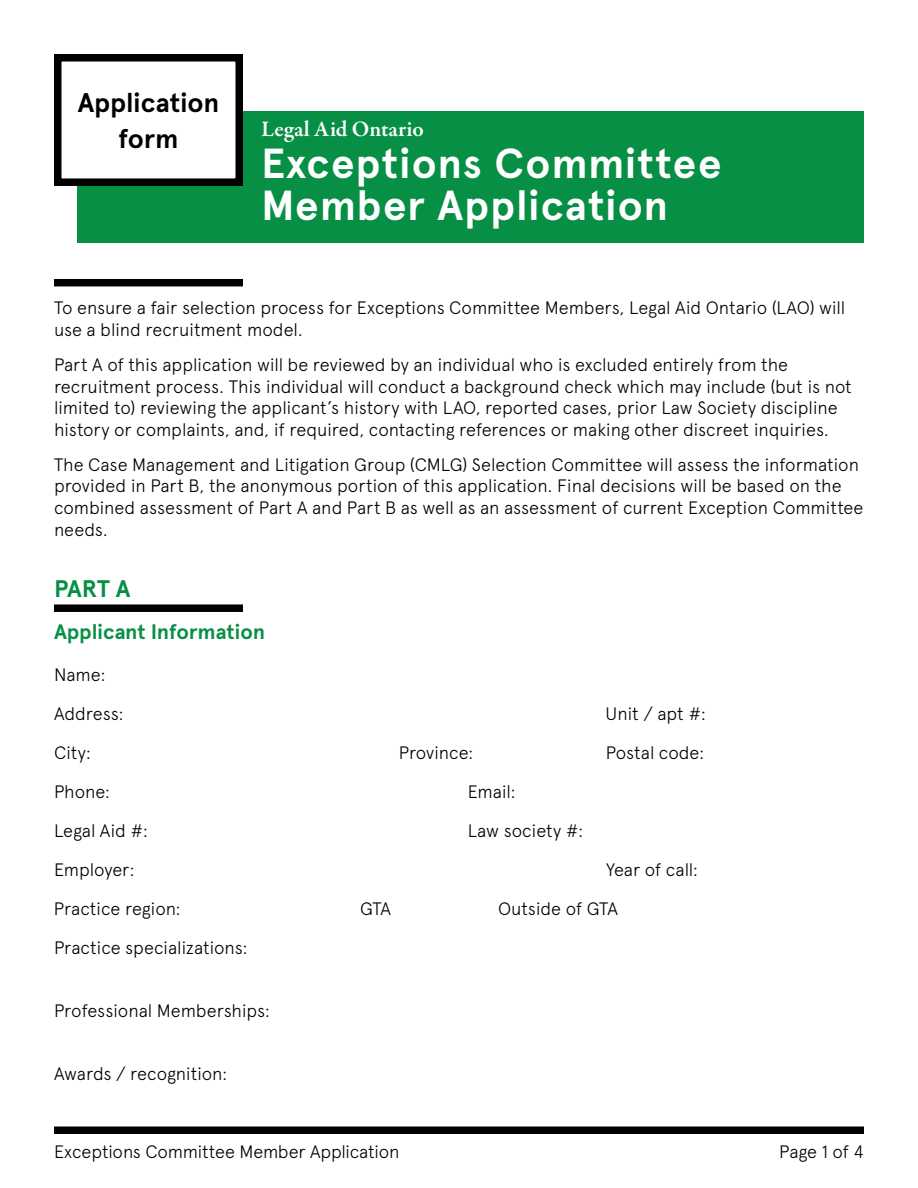
<style>
.page{position:relative;width:918px;height:1188px;background:#fff}
.page>*{position:absolute;margin:0;border:0;box-sizing:border-box;transform-origin:0 0}
.t1{font:700 42px/42px "Apercu";letter-spacing:.025em;color:#fff}
.Label{font:700 27px/36px "Apercu";color:#000;text-align:center}
.Headers{font:700 24px "Apercu";color:#078f45}
.t2{font:600 22.5px "Garamond Premr Pro";letter-spacing:.005em;color:#fff}
.Headers-2{font:700 21px "Apercu";letter-spacing:-.005em;color:#078f45}
.t3{font:300 18px/21.6px "Apercu";letter-spacing:-.005em;color:#000}
</style>
<div class="page">
<div style="left:54px;top:1126px;width:810px;height:8px;background:#000"></div>
<div style="left:77px;top:111px;width:787px;height:132px;background:#078f45"></div>
<div style="left:58px;top:58px;width:181px;height:124px;background:#fff"></div>
<div style="left:54px;top:54px;width:189px;height:132px;border:8px solid #000"></div>
<div style="left:54px;top:604px;width:189px;height:8px;background:#000"></div>
<div style="left:54px;top:279px;width:189px;height:7px;background:#000"></div>
<p class="Label" style="left:78px;top:84px;width:143px">Application form</p>
<p class="t2" style="left:261px;top:116px;width:164px">Legal Aid Ontario</p>
<p class="t1" style="left:261px;top:143px;width:462px">Exceptions Committee<br>Member Application</p>
<p class="t3" style="left:54px;top:297px;width:793px">To ensure a fair selection process for Exceptions Committee Members, Legal Aid Ontario (LAO) will use a blind recruitment model.</p>
<p class="t3" style="left:54px;top:354px;width:799px">Part A of this application will be reviewed by an individual who is excluded entirely from the recruitment process. This individual will conduct a background check which may include (but is not limited to) reviewing the applicant’s history with LAO, reported cases, prior Law Society discipline history or complaints, and, if required, contacting references or making other discreet inquiries.</p>
<p class="t3" style="left:54px;top:454px;width:811px">The Case Management and Litigation Group (CMLG) Selection Committee will assess the information provided in Part B, the anonymous portion of this application. Final decisions will be based on the combined assessment of Part A and Part B as well as an assessment of current Exception Committee needs.</p>
<p class="Headers" style="left:54px;top:575px;width:78px">PART A</p>
<p class="Headers-2" style="left:54px;top:619px;width:213px">Applicant Information</p>
<p class="t3" style="left:54px;top:664px;width:53px">Name:</p>
<p class="t3" style="left:54px;top:703px;width:71px">Address:</p>
<p class="t3" style="left:606px;top:703px;width:102px">Unit / apt #:</p>
<p class="t3" style="left:54px;top:742px;width:39px">City:</p>
<p class="t3" style="left:399px;top:742px;width:76px">Province:</p>
<p class="t3" style="left:606px;top:742px;width:100px">Postal code:</p>
<p class="t3" style="left:54px;top:781px;width:58px">Phone:</p>
<p class="t3" style="left:54px;top:820px;width:96px">Legal Aid #:</p>
<p class="t3" style="left:468px;top:781px;width:50px">Email:</p>
<p class="t3" style="left:468px;top:820px;width:117px">Law society #:</p>
<p class="t3" style="left:54px;top:859px;width:82px">Employer:</p>
<p class="t3" style="left:606px;top:859px;width:94px">Year of call:</p>
<p class="t3" style="left:54px;top:898px;width:129px">Practice region:</p>
<p class="t3" style="left:360px;top:898px;width:33px">GTA</p>
<p class="t3" style="left:498px;top:898px;width:122px">Outside of GTA</p>
<p class="t3" style="left:54px;top:937px;width:195px">Practice specializations:</p>
<p class="t3" style="left:54px;top:1000px;width:218px">Professional Memberships:</p>
<p class="t3" style="left:54px;top:1063px;width:175px">Awards / recognition:</p>
<p class="t3" style="left:54px;top:1141px;width:347px">Exceptions Committee Member Application</p>
<p class="t3" style="left:779px;top:1141px;width:86px">Page 1 of 4</p>
</div>
